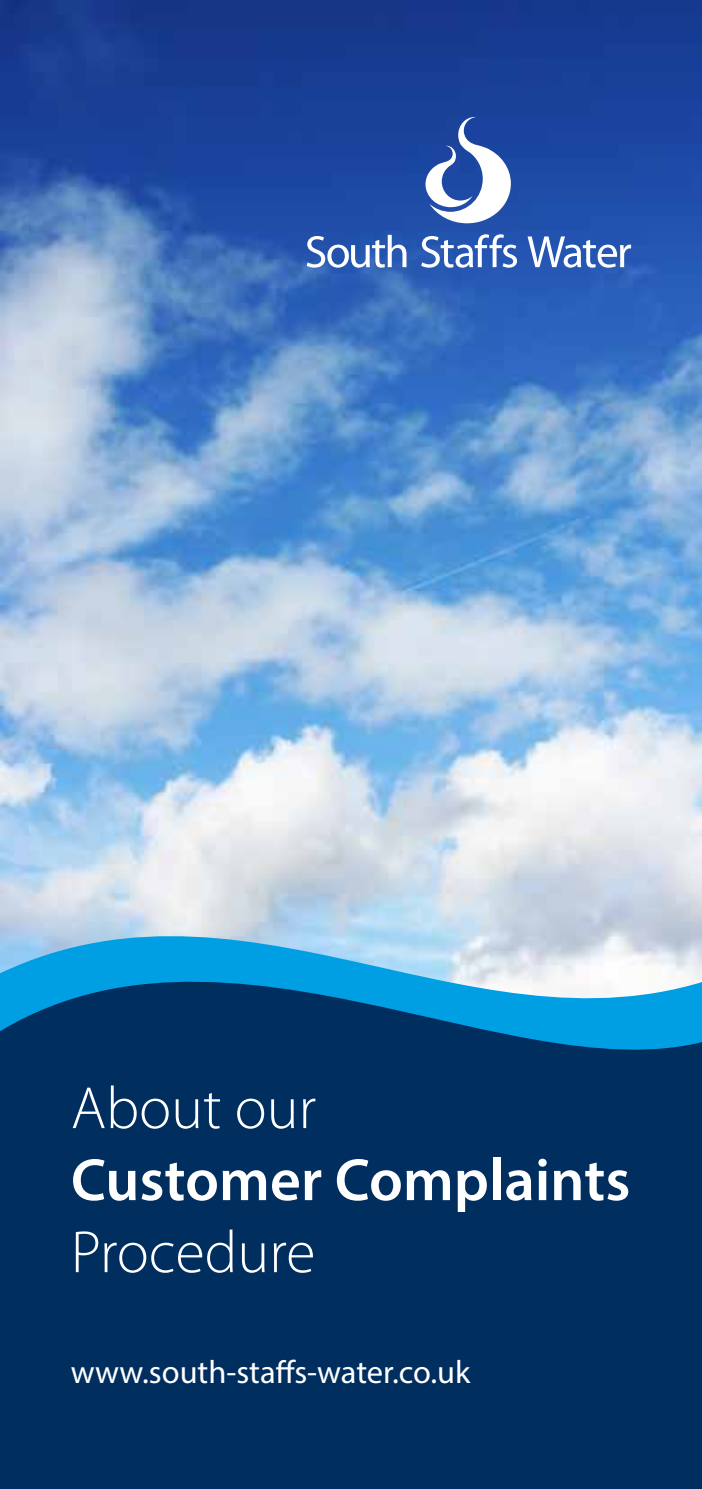
<style>
.page{position:relative;width:702px;height:1489px;background:#fff}
.page>*{position:absolute;margin:0;border:0;box-sizing:border-box;transform-origin:0 0}
.t1{font:600 60px "Myriad Pro";color:#fff}
.t2{font:300 60px "Myriad Pro";color:#fff}
.t3{font:32.5px "Myriad Pro";color:#fff}
</style>
<div class="page">
<img style="left:0;top:0;width:702px;height:848px">
<svg style="left:0;top:848px;width:702px;height:30px;background:#d5dfe9"></svg>
<svg style="left:0;top:878px;width:702px;height:610px;background:#1d4f7d"></svg>
<svg style="left:425px;top:117px;width:86px;height:106px"></svg>
<svg style="left:306px;top:235px;width:100px;height:33px"></svg>
<svg style="left:421px;top:234px;width:96px;height:34px"></svg>
<svg style="left:527px;top:236px;width:104px;height:32px"></svg>
<h1 class="t2" style="left:71px;top:1071px;width:247px">About our</h1>
<h1 class="t1" style="left:71px;top:1141px;width:561px">Customer Complaints</h1>
<h1 class="t2" style="left:71px;top:1215px;width:246px">Procedure</h1>
<p class="t3" style="left:71px;top:1352px;width:401px">www.south-staffs-water.co.uk</p>
</div>
